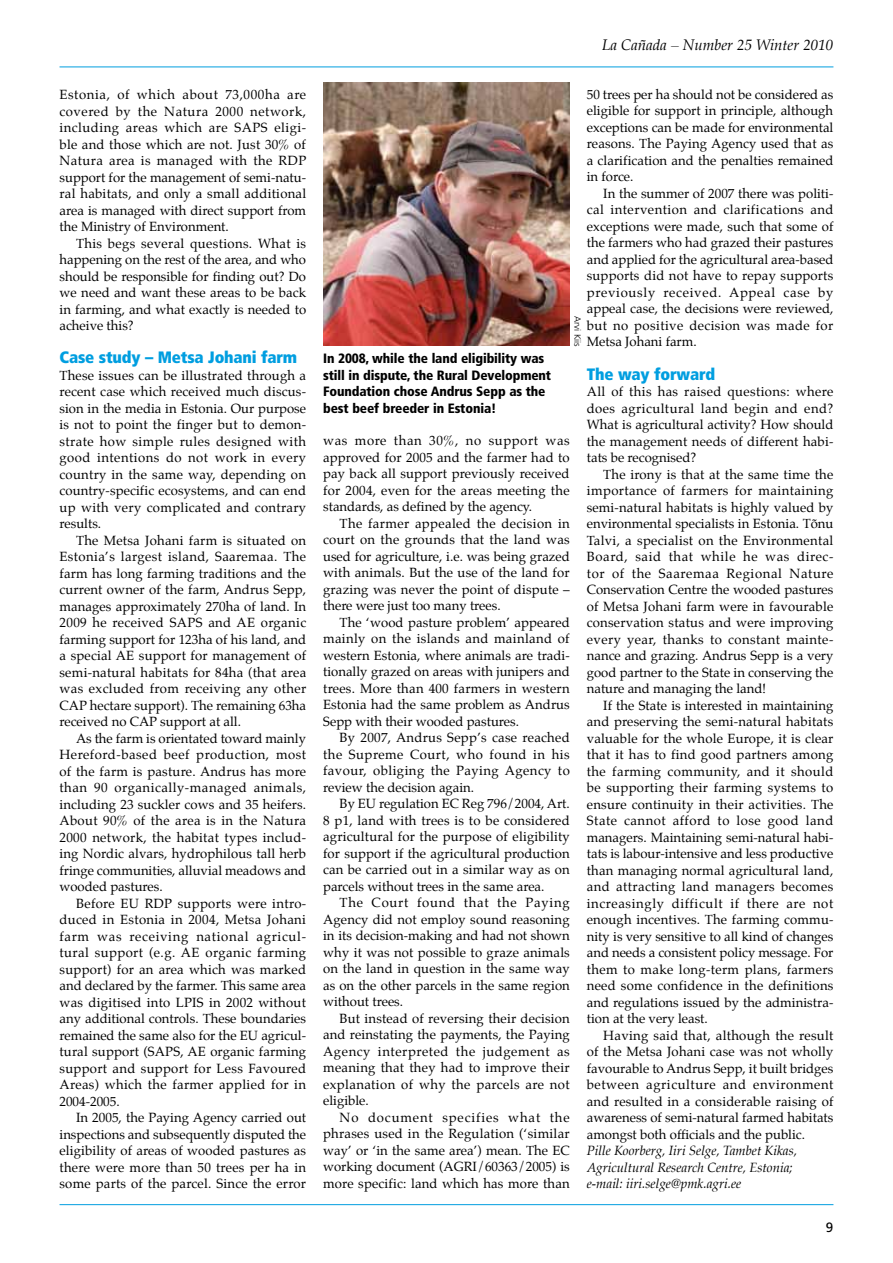
<style>
.page{position:relative;width:893px;height:1263px;background:#fff}
.page>*{position:absolute;margin:0;border:0;box-sizing:border-box;transform-origin:0 0}
.t1{font:900 condensed 16.5px "Frutiger";letter-spacing:-.01em;color:#009ee0}
.t2{font:italic 15px "Palatino";color:#000}
.t3{font:900 condensed 13.5px/16.5px "Frutiger";letter-spacing:-.01em;color:#000}
.t4{font:13.5px "Frutiger";color:#000}
.t5{font:13.2px/16.5px "Palatino";color:#000;text-align:justify}
.t6{font:italic 13.2px/16.5px "Palatino";color:#000}
.t7{font:300 9px "Frutiger";color:#000}
</style>
<div class="page">
<hr style="left:60px;top:1204px;width:773px;height:1px;background:#009ee0">
<hr style="left:60px;top:67px;width:773px;height:1px;background:#009ee0">
<img style="left:323px;top:83px;width:247px;height:263px">
<p class="t5" style="left:60px;top:86px;width:248px">Estonia, of which about 73,000ha are covered by the Natura 2000 network, including areas which are SAPS eligi&shy;ble and those which are not. Just 30% of Natura area is managed with the RDP support for the management of semi-natu&shy;ral habitats, and only a small additional area is managed with direct support from the Ministry of Environment.</p>
<p class="t5" style="left:60px;top:235px;width:248px;text-indent:16px">This begs several questions. What is happening on the rest of the area, and who should be responsible for finding out? Do we need and want these areas to be back in farming, and what exactly is needed to acheive this?</p>
<p class="t1" style="left:60px;top:347px;width:239px">Case study – Metsa Johani farm</p>
<p class="t5" style="left:60px;top:367px;width:248px">These issues can be illustrated through a recent case which received much discus&shy;sion in the media in Estonia. Our purpose is not to point the finger but to demon&shy;strate how simple rules designed with good intentions do not work in every country in the same way, depending on country-specific ecosystems, and can end up with very complicated and contrary results.</p>
<p class="t5" style="left:60px;top:532px;width:248px;text-indent:16px">The Metsa Johani farm is situated on Estonia’s largest island, Saaremaa. The farm has long farming traditions and the current owner of the farm, Andrus Sepp, manages approximately 270ha of land. In 2009 he received SAPS and AE organic farming support for 123ha of his land, and a special AE support for management of semi-natural habitats for 84ha (that area was excluded from receiving any other CAP hectare support). The remaining 63ha received no CAP support at all.</p>
<p class="t5" style="left:60px;top:730px;width:248px;text-indent:16px">As the farm is orientated toward mainly Hereford-based beef production, most of the farm is pasture. Andrus has more than 90 organically-managed animals, including 23 suckler cows and 35 heifers.<br>About 90% of the area is in the Natura 2000 network, the habitat types includ&shy;ing Nordic alvars, hydrophilous tall herb fringe communities, alluvial meadows and wooded pastures.</p>
<p class="t5" style="left:60px;top:895px;width:248px;text-indent:17px">Before EU RDP supports were intro&shy;duced in Estonia in 2004, Metsa Johani farm was receiving national agricul&shy;tural support (e.g. AE organic farming support) for an area which was marked and declared by the farmer. This same area was digitised into LPIS in 2002 without any additional controls. These boundaries remained the same also for the EU agricul&shy;tural support (SAPS, AE organic farming support and support for Less Favoured Areas) which the farmer applied for in 2004-2005.</p>
<p class="t5" style="left:60px;top:1109px;width:248px;text-indent:16px">In 2005, the Paying Agency carried out inspections and subsequently disputed the eligibility of areas of wooded pastures as there were more than 50 trees per ha in some parts of the parcel. Since the error</p>
<p class="t2" style="left:602px;top:32px;width:233px">La Cañada – Number 25 Winter 2010</p>
<p class="t5" style="left:587px;top:86px;width:248px">50 trees per ha should not be considered as eligible for support in principle, although exceptions can be made for environmental reasons. The Paying Agency used that as a clarification and the penalties remained in force.</p>
<p class="t5" style="left:587px;top:185px;width:248px;text-indent:16px">In the summer of 2007 there was politi&shy;cal intervention and clarifications and exceptions were made, such that some of the farmers who had grazed their pastures and applied for the agricultural area-based supports did not have to repay supports previously received. Appeal case by appeal case, the decisions were reviewed, but no positive decision was made for Metsa Johani farm.</p>
<p class="t1" style="left:587px;top:364px;width:130px">The way forward</p>
<p class="t5" style="left:587px;top:383px;width:248px">All of this has raised questions: where does agricultural land begin and end?<br>What is agricultural activity? How should the management needs of different habi&shy;tats be recognised?</p>
<p class="t5" style="left:587px;top:466px;width:248px;text-indent:16px">The irony is that at the same time the importance of farmers for maintaining semi-natural habitats is highly valued by environmental specialists in Estonia. Tõnu Talvi, a specialist on the Environmental Board, said that while he was direc&shy;tor of the Saaremaa Regional Nature Conservation Centre the wooded pastures of Metsa Johani farm were in favourable conservation status and were improving every year, thanks to constant mainte&shy;nance and grazing. Andrus Sepp is a very good partner to the State in conserving the nature and managing the land!</p>
<p class="t5" style="left:587px;top:697px;width:248px;text-indent:16px">If the State is interested in maintaining and preserving the semi-natural habitats valuable for the whole Europe, it is clear that it has to find good partners among the farming community, and it should be supporting their farming systems to ensure continuity in their activities. The State cannot afford to lose good land managers. Maintaining semi-natural habi&shy;tats is labour-intensive and less productive than managing normal agricultural land, and attracting land managers becomes increasingly difficult if there are not enough incentives. The farming commu&shy;nity is very sensitive to all kind of changes and needs a consistent policy message. For them to make long-term plans, farmers need some confidence in the definitions and regulations issued by the administra&shy;tion at the very least.</p>
<p class="t5" style="left:587px;top:1027px;width:248px;text-indent:16px">Having said that, although the result of the Metsa Johani case was not wholly favourable to Andrus Sepp, it built bridges between agriculture and environment and resulted in a considerable raising of awareness of semi-natural farmed habitats amongst both officials and the public.</p>
<p class="t6" style="left:587px;top:1142px;width:212px">Pille Koorberg, Iiri Selge, Tambet Kikas,<br>Agricultural Research Centre, Estonia; e-mail: iiri.selge@pmk.agri.ee</p>
<p class="t7" style="left:583px;top:316px;width:32px;rotate:90deg">Arvi Kiis</p>
<p class="t3" style="left:323px;top:350px;width:230px">In 2008, while the land eligibility was still in dispute, the Rural Development Foundation chose Andrus Sepp as the best beef breeder in Estonia!</p>
<p class="t5" style="left:323px;top:433px;width:248px">was more than 30%, no support was approved for 2005 and the farmer had to pay back all support previously received for 2004, even for the areas meeting the standards, as defined by the agency.</p>
<p class="t5" style="left:323px;top:515px;width:248px;text-indent:16px">The farmer appealed the decision in court on the grounds that the land was used for agriculture, i.e. was being grazed with animals. But the use of the land for grazing was never the point of dispute – there were just too many trees.</p>
<p class="t5" style="left:323px;top:614px;width:248px;text-indent:16px">The ‘wood pasture problem’ appeared mainly on the islands and mainland of western Estonia, where animals are tradi&shy;tionally grazed on areas with junipers and trees. More than 400 farmers in western Estonia had the same problem as Andrus Sepp with their wooded pastures.</p>
<p class="t5" style="left:323px;top:730px;width:248px;text-indent:16px">By 2007, Andrus Sepp’s case reached the Supreme Court, who found in his favour, obliging the Paying Agency to review the decision again.</p>
<p class="t5" style="left:323px;top:796px;width:248px;text-indent:16px">By EU regulation EC Reg 796/2004, Art.<br>8 p1, land with trees is to be considered agricultural for the purpose of eligibility for support if the agricultural production can be carried out in a similar way as on parcels without trees in the same area.</p>
<p class="t5" style="left:323px;top:895px;width:248px;text-indent:16px">The Court found that the Paying Agency did not employ sound reasoning in its decision-making and had not shown why it was not possible to graze animals on the land in question in the same way as on the other parcels in the same region without trees.</p>
<p class="t5" style="left:323px;top:1010px;width:248px;text-indent:16px">But instead of reversing their decision and reinstating the payments, the Paying Agency interpreted the judgement as meaning that they had to improve their explanation of why the parcels are not eligible.</p>
<p class="t5" style="left:323px;top:1109px;width:248px;text-indent:16px">No document specifies what the phrases used in the Regulation (‘similar way’ or ‘in the same area’) mean. The EC working document (AGRI/60363/2005) is more specific: land which has more than</p>
<p class="t4" style="left:826px;top:1219px;width:9px">9</p>
</div>
